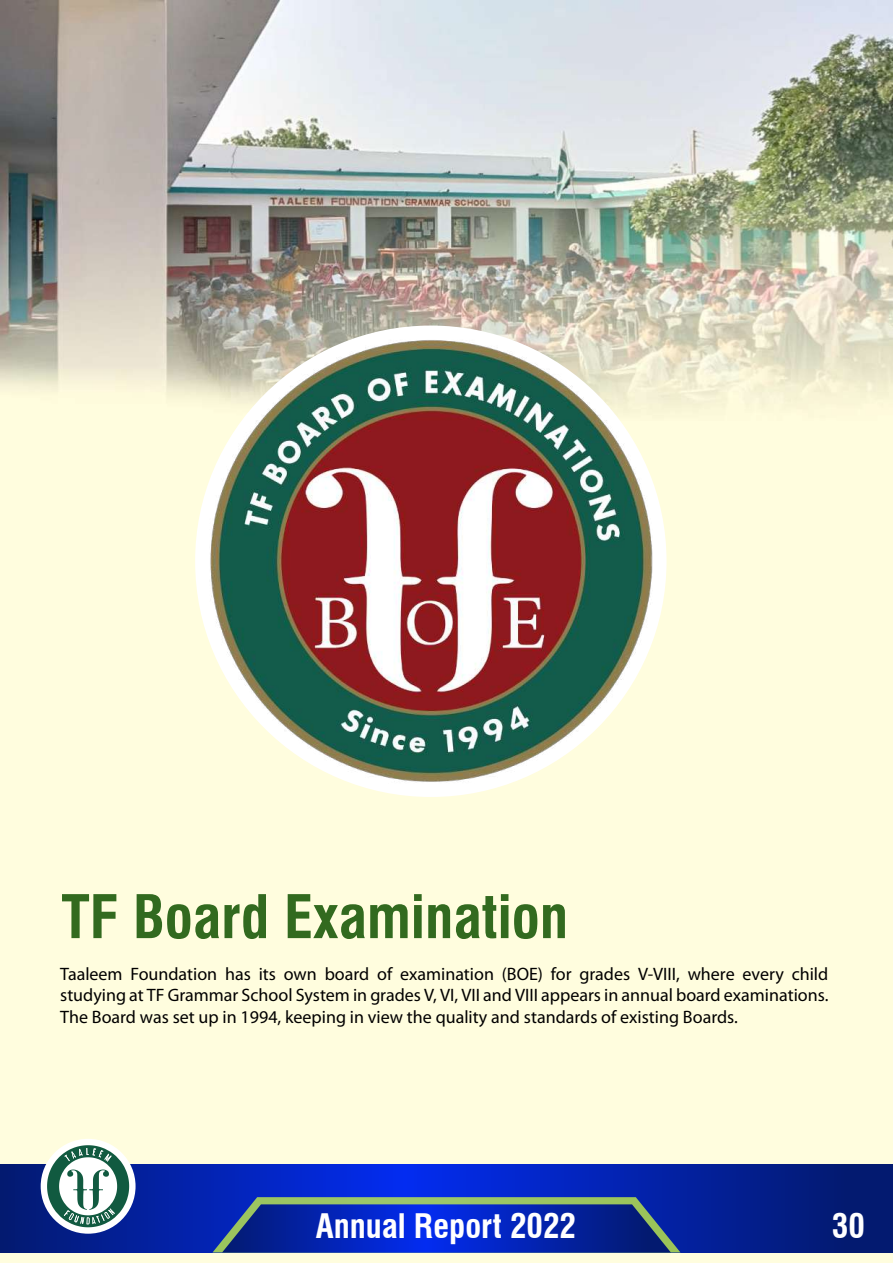
<style>
.page{position:relative;width:893px;height:1263px;background:#fff}
.page>*{position:absolute;margin:0;border:0;box-sizing:border-box;transform-origin:0 0}
.t1{font:700 condensed 58.5px "Swiss 721 BT";color:#326a1f}
.t2{font:700 condensed 33px "Swiss 721 BT";color:#fff}
.t3{font:18px/21.6px "Myriad Pro";color:#000;text-align:justify}
</style>
<div class="page">
<img style="left:1px;top:0;width:892px;height:1263px">
<svg style="left:0;top:1164px;width:893px;height:88px;background:#03209f"></svg>
<svg style="left:212px;top:1197px;width:468px;height:55px;background:#183aa6"></svg>
<div style="left:41px;top:1139px;width:95px;height:95px;background:#fff;border-radius:50%"></div>
<svg style="left:47px;top:1145px;width:82px;height:82px"></svg>
<div style="left:195px;top:326px;width:471px;height:471px;background:#fff;border-radius:50%"></div>
<img style="left:210px;top:339px;width:442px;height:444px">
<h1 class="t1" style="left:61px;top:882px;width:508px">TF Board Examination</h1>
<p class="t3" style="left:60px;top:962px;width:770px">Taaleem Foundation has its own board of examination (BOE) for grades V-VIII, where every child studying at TF Grammar School System in grades V, VI, VII and VIII appears in annual board examinations.<br>The Board was set up in 1994, keeping in view the quality and standards of existing Boards.</p>
<h2 class="t2" style="left:316px;top:1206px;width:262px">Annual Report 2022</h2>
<h2 class="t2" style="left:832px;top:1206px;width:34px">30</h2>
</div>
